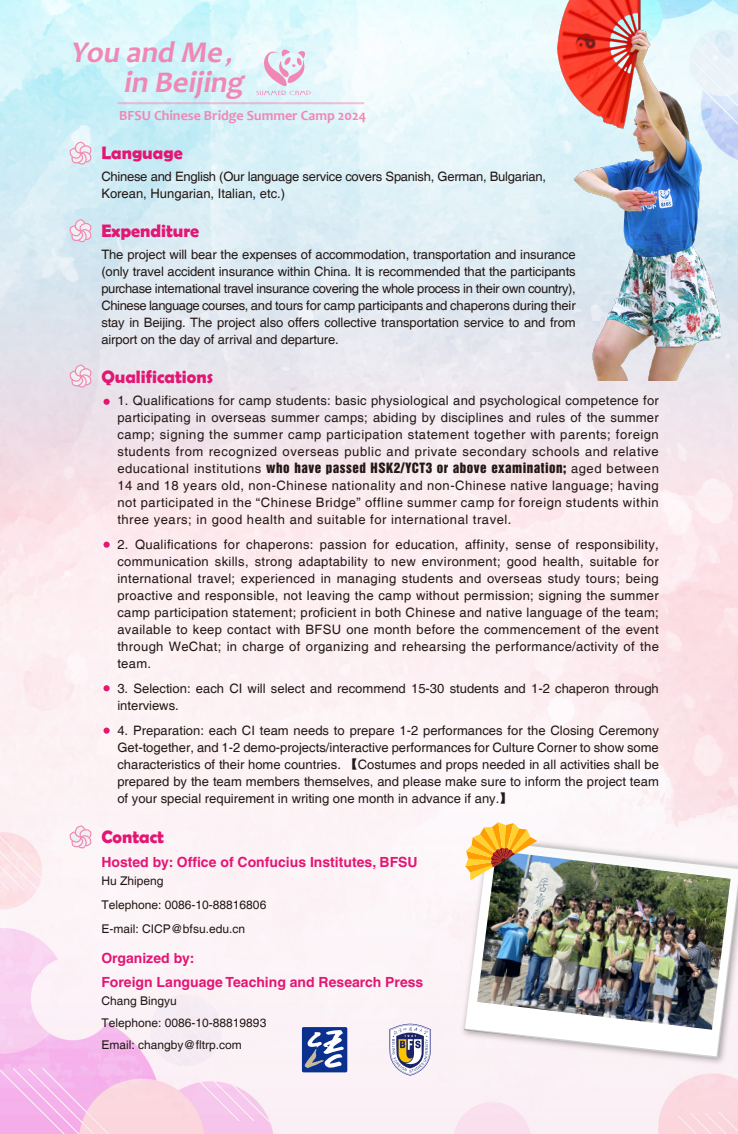
<style>
.page{position:relative;width:738px;height:1134px;background:#fff}
.page>*{position:absolute;margin:0;border:0;box-sizing:border-box;transform-origin:0 0}
.t1{font:italic 700 30.1px/29.7px "Candara";color:#f087b5}
.t2{font:700 18px "Berlin Sans FB Demi";color:#e31673}
.t3{font:700 14px/24px "Helvetica LT Pro";color:#e31673}
.t4{font:700 14px "Candara";color:#f087b5}
.t5{font:13px/17px "Helvetica";color:#231815;text-align:justify}
.t6{font:13px/17px "Helvetica";letter-spacing:-.02em;color:#231815}
.t7{font:13px "Helvetica Inserat LT Pro";letter-spacing:.04em;color:#231815}
.t8{font:12px/24px "Helvetica";color:#231815}
.s1{font-size:23.9px}
.s2{font-family:"Helvetica"}
.s3{font-family:"Adobe Song Std";font-weight:300}
</style>
<div class="page">
<img style="left:0;top:0;width:737px;height:1134px">
<div style="left:454px;top:832px;width:283px;height:238px;background:#fbf1f6"></div>
<img style="left:463px;top:822px;width:274px;height:236px">
<div style="left:103px;top:399px;width:7px;height:6px;background:#e31673;border-radius:50%"></div>
<div style="left:103px;top:542px;width:7px;height:6px;background:#e31673;border-radius:50%"></div>
<svg style="left:103px;top:727px;width:7px;height:7px"></svg>
<div style="left:103px;top:685px;width:7px;height:6px;background:#e31673;border-radius:50%"></div>
<svg style="left:68px;top:141px;width:25px;height:24px"></svg>
<svg style="left:68px;top:219px;width:25px;height:24px"></svg>
<svg style="left:68px;top:364px;width:25px;height:24px"></svg>
<svg style="left:68px;top:825px;width:25px;height:24px"></svg>
<img style="left:548px;top:0;width:185px;height:380px">
<div style="left:302px;top:1027px;width:45px;height:45px;background:#0b308e;border-radius:2px"></div>
<svg style="left:304px;top:1030px;width:39px;height:38px"></svg>
<svg style="left:389px;top:1024px;width:41px;height:52px"></svg>
<svg style="left:256px;top:48px;width:55px;height:47px;background:#e3dbea"></svg>
<hr style="left:117px;top:102px;width:247px;height:2px;background:#f087b5">
<h1 class="t1" style="left:123px;top:37px;width:127px;text-indent:-53px">You and Me <span class="s1">, </span>in Beijing</h1>
<p class="t4" style="left:119px;top:106px;width:248px">BFSU Chinese Bridge Summer Camp 2024</p>
<h2 class="t2" style="left:101px;top:142px;width:83px">Language</h2>
<p class="t6" style="left:101px;top:168px;width:446px">Chinese and English (Our language service covers Spanish, German, Bulgarian,<br>Korean, Hungarian, Italian, etc.)</p>
<h2 class="t2" style="left:101px;top:220px;width:99px">Expenditure</h2>
<p class="t5" style="left:101px;top:246px;width:475px">The project will bear the expenses of accommodation, transportation and insurance (only travel accident insurance within China. It is recommended that the participants purchase international travel insurance covering the whole process in their own country), Chinese language courses, and tours for camp participants and chaperons during their stay in Beijing. The project also offers collective transportation service to and from airport on the day of arrival and departure.</p>
<h2 class="t2" style="left:101px;top:366px;width:113px">Qualifications</h2>
<p class="t5" style="left:117px;top:392px;width:542px">1. Qualifications for camp students: basic physiological and psychological competence for participating in overseas summer camps; abiding by disciplines and rules of the summer camp; signing the summer camp participation statement together with parents; foreign students from recognized overseas public and private secondary schools and relative</p>
<p class="t7" style="left:117px;top:460px;width:542px"><span class="s2">educational institutions</span> who have passed HSK2/YCT3 or above examination; <span class="s2">aged between</span></p>
<p class="t5" style="left:117px;top:477px;width:542px">14 and 18 years old, non-Chinese nationality and non-Chinese native language; having not participated in the “Chinese Bridge” offline summer camp for foreign students within three years; in good health and suitable for international travel.</p>
<p class="t5" style="left:117px;top:536px;width:542px">2. Qualifications for chaperons: passion for education, affinity, sense of responsibility, communication skills, strong adaptability to new environment; good health, suitable for international travel; experienced in managing students and overseas study tours; being proactive and responsible, not leaving the camp without permission; signing the summer camp participation statement; proficient in both Chinese and native language of the team; available to keep contact with BFSU one month before the commencement of the event through WeChat; in charge of organizing and rehearsing the performance/activity of the team.</p>
<p class="t5" style="left:117px;top:681px;width:542px">3. Selection: each CI will select and recommend 15-30 students and 1-2 chaperon through interviews.</p>
<p class="t5" style="left:117px;top:723px;width:542px">4. Preparation: each CI team needs to prepare 1-2 performances for the Closing Ceremony Get-together, and 1-2 demo-projects/interactive performances for Culture Corner to show some characteristics of their home countries. <span class="s3">【</span>Costumes and props needed in all activities shall be prepared by the team members themselves, and please make sure to inform the project team of your special requirement in writing one month in advance if any.<span class="s3">】</span></p>
<h2 class="t2" style="left:101px;top:827px;width:64px">Contact</h2>
<p class="t3" style="left:101px;top:850px;width:317px">Hosted by: Office of Confucius Institutes, BFSU</p>
<p class="t8" style="left:101px;top:869px;width:166px">Hu Zhipeng<br>Telephone: 0086-10-88816806<br>E-mail: CICP@bfsu.edu.cn</p>
<p class="t3" style="left:101px;top:946px;width:323px">Organized by:<br>Foreign Language Teaching and Research Press</p>
<p class="t8" style="left:101px;top:990px;width:166px;line-height:22px">Chang Bingyu<br>Telephone: 0086-10-88819893<br>Email: changby@fltrp.com</p>
</div>
